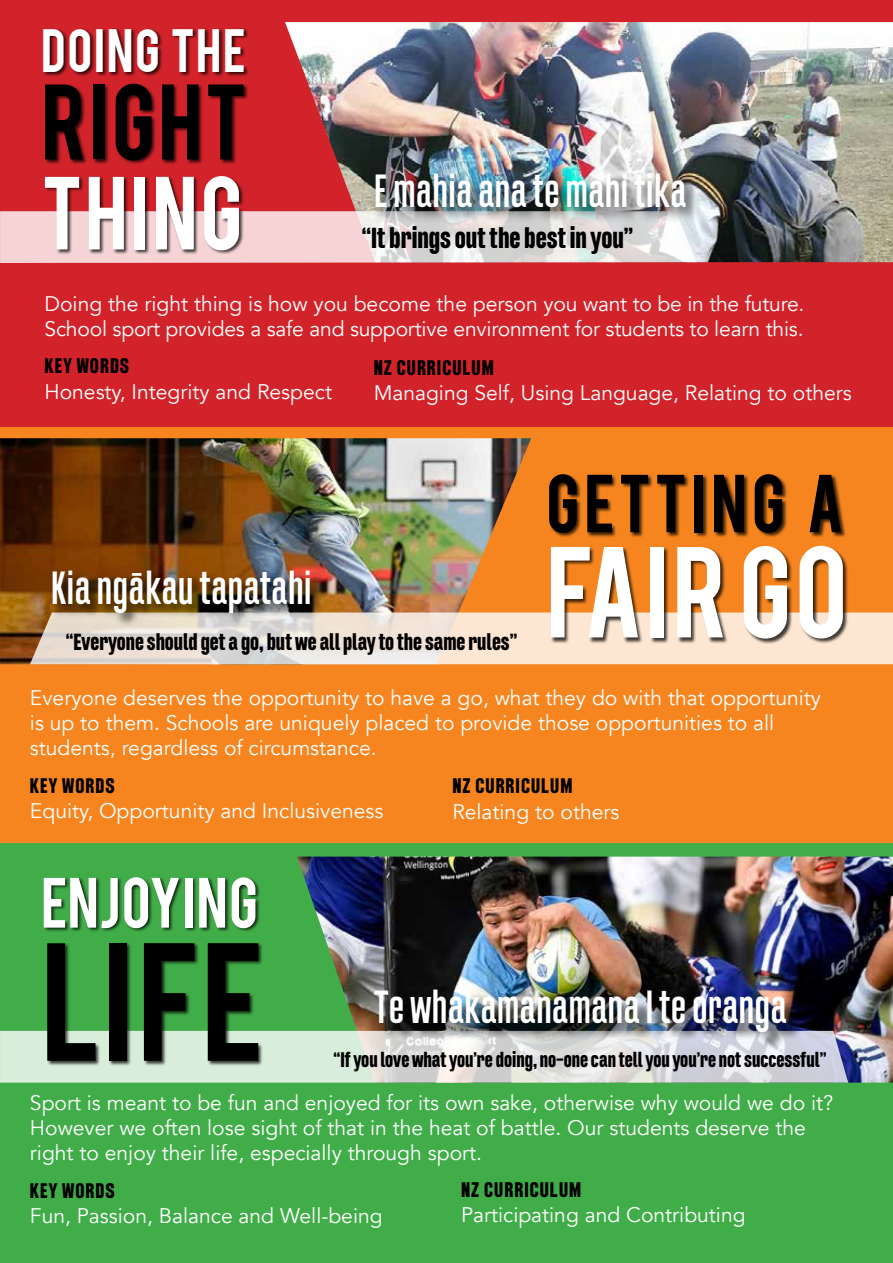
<style>
.page{position:relative;width:893px;height:1263px;background:#fff}
.page>*{position:absolute;margin:0;border:0;box-sizing:border-box;transform-origin:0 0}
.t1{font:132px "Bebas";color:#000}
.t2{font:101.55px "Bebas";letter-spacing:.03em;color:#fff}
.t3{font:84.15px "Bebas";letter-spacing:.035em;color:#000}
.t4{font:81.6px "Bebas";letter-spacing:.035em;color:#fff}
.t5{font:64.5px "Bebas";letter-spacing:.07em;color:#000}
.t6{font:55.8px "Bebas";letter-spacing:.015em;color:#fff}
.t7{font:48.15px "Bebas";letter-spacing:.035em;color:#fff}
.t8{font:condensed 46.35px "Intensa";color:#fff}
.t9{font:700 condensed 28.95px "Intensa";color:#000}
.t10{font:700 condensed 23.25px "Intensa";color:#000}
.t11{font:21.15px/25.3px "Avenir";color:#fff}
.t12{font:700 condensed 21.15px "Intensa";color:#000}
</style>
<div class="page">
<div style="left:0;top:0;width:893px;height:427px;background:#d2232a"></div>
<div style="left:0;top:427px;width:893px;height:416px;background:#f6851f"></div>
<div style="left:0;top:843px;width:893px;height:420px;background:#41ad49"></div>
<img style="left:285px;top:22px;width:608px;height:240px">
<img style="left:297px;top:857px;width:596px;height:226px">
<img style="left:0;top:438px;width:531px;height:226px">
<svg style="left:0;top:211px;width:696px;height:52px;background:#e9d7d6"></svg>
<svg style="left:0;top:998px;width:848px;height:85px;background:#bacebc"></svg>
<svg style="left:30px;top:612px;width:863px;height:52px;background:#efdfd1"></svg>
<div style="left:43px;top:28px;width:206px;height:227px;background:#000;opacity:.75"></div>
<div style="left:549px;top:474px;width:299px;height:170px;background:#000;opacity:.75"></div>
<div style="left:43px;top:877px;width:220px;height:189px;background:#000;opacity:.75"></div>
<div style="left:371px;top:169px;width:331px;height:55px;background:#000;opacity:.75"></div>
<div style="left:53px;top:570px;width:271px;height:57px;background:#000;opacity:.75"></div>
<div style="left:377px;top:992px;width:426px;height:58px;background:#000;opacity:.75"></div>
<h3 class="t7" style="left:41px;top:27px;width:206px">DOING THE</h3>
<h3 class="t3" style="left:41px;top:81px;width:208px">RIGHT</h3>
<h3 class="t4" style="left:41px;top:174px;width:203px">THING</h3>
<h3 class="t8" style="left:374px;top:173px;width:314px">E mahia ana te mahi tika</h3>
<h3 class="t9" style="left:362px;top:226px;width:273px">“It brings out the best in you”</h3>
<p class="t11" style="left:44px;top:293px;width:761px">Doing the right thing is how you become the person you want to be in the future.<br>School sport provides a safe and supportive environment for students to learn this.</p>
<p class="t12" style="left:44px;top:357px;width:86px">KEY WORDS</p>
<p class="t11" style="left:44px;top:381px;width:289px">Honesty, Integrity and Respect</p>
<p class="t12" style="left:374px;top:358px;width:122px">NZ CURRICULUM</p>
<p class="t11" style="left:374px;top:382px;width:480px">Managing Self, Using Language, Relating to others</p>
<h3 class="t8" style="left:51px;top:570px;width:262px">Kia ngākau tapatahi</h3>
<p class="t10" style="left:66px;top:632px;width:453px">“Everyone should get a go, but we all play to the same rules”</p>
<h3 class="t5" style="left:546px;top:472px;width:299px">GETTING A</h3>
<h2 class="t2" style="left:546px;top:543px;width:303px">FAIRGO</h2>
<p class="t11" style="left:30px;top:687px;width:793px">Everyone deserves the opportunity to have a go, what they do with that opportunity is up to them. Schools are uniquely placed to provide those opportunities to all students, regardless of circumstance.</p>
<p class="t12" style="left:30px;top:777px;width:86px">KEY WORDS</p>
<p class="t11" style="left:30px;top:800px;width:355px">Equity, Opportunity and Inclusiveness</p>
<p class="t12" style="left:452px;top:777px;width:122px">NZ CURRICULUM</p>
<p class="t11" style="left:452px;top:801px;width:169px">Relating to others</p>
<h3 class="t6" style="left:41px;top:876px;width:218px">ENJOYING</h3>
<h1 class="t1" style="left:41px;top:938px;width:225px">LIFE</h1>
<h3 class="t8" style="left:374px;top:990px;width:415px">Te whakamanamana I te oranga</h3>
<p class="t12" style="left:333px;top:1051px;width:495px">“If you love what you’re doing, no-one can tell you you’re not successful”</p>
<p class="t11" style="left:30px;top:1092px;width:805px">Sport is meant to be fun and enjoyed for its own sake, otherwise why would we do it?<br>However we often lose sight of that in the heat of battle. Our students deserve the right to enjoy their life, especially through sport.</p>
<p class="t12" style="left:30px;top:1181px;width:86px">KEY WORDS</p>
<p class="t11" style="left:30px;top:1205px;width:354px">Fun, Passion, Balance and Well-being</p>
<p class="t12" style="left:461px;top:1181px;width:122px">NZ CURRICULUM</p>
<p class="t11" style="left:461px;top:1204px;width:286px">Participating and Contributing</p>
</div>
